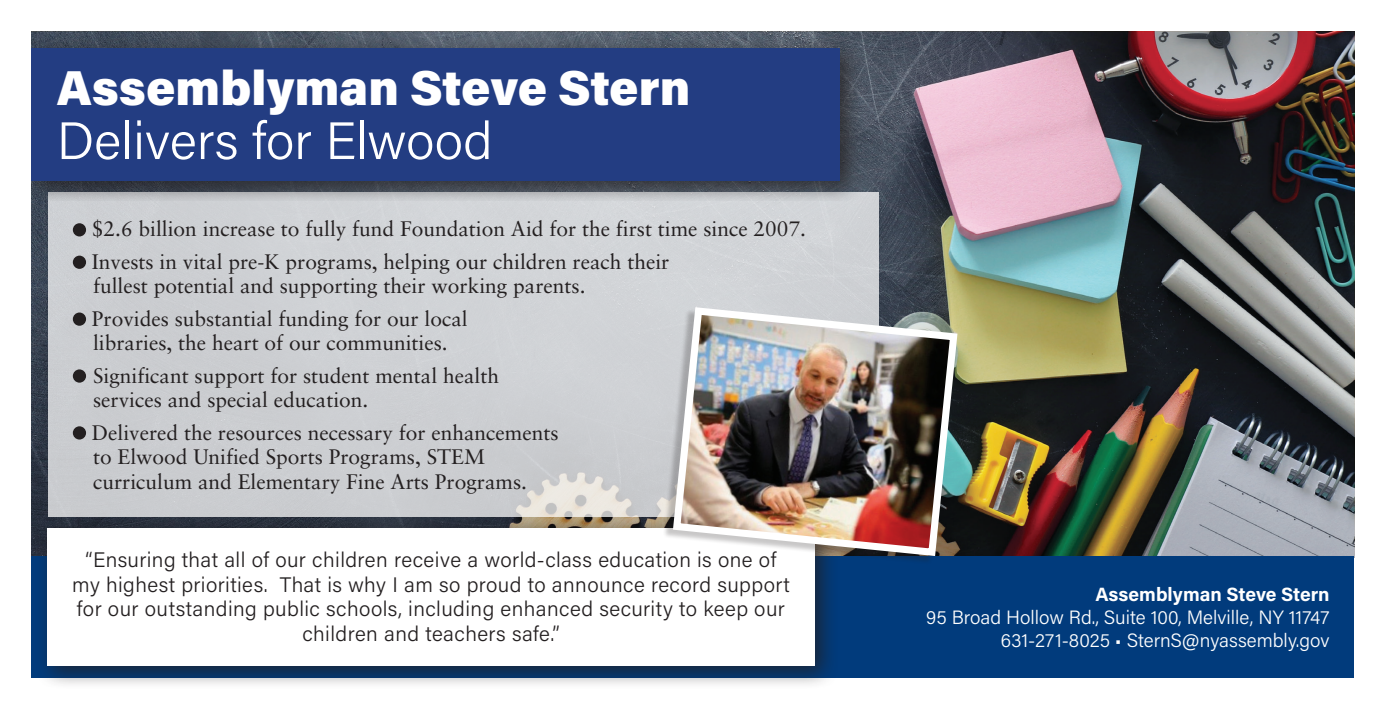
<style>
.page{position:relative;width:1386px;height:709px;background:#fff}
.page>*{position:absolute;margin:0;border:0;box-sizing:border-box;transform-origin:0 0}
.t1{font:300 52.5px "Acumin Pro";color:#fff}
.t2{font:900 49px "Acumin Pro";color:#fff}
.t3{font:21px/24.5px "Sabon LT Pro";color:#231f20}
.t4{font:300 21px/24.5px "Acumin Pro";letter-spacing:.02em;color:#231f20;text-align:center}
.t5{font:300 19.25px/23.1px "Acumin Pro";color:#fff;text-align:right}
.s1{font-weight:700}
</style>
<div class="page">
<img style="left:32px;top:32px;width:1322px;height:524px">
<div style="left:48px;top:192px;width:830px;height:325px;background:#ced0d3"></div>
<div style="left:73px;top:223px;width:13px;height:13px;background:#231f20;border-radius:50%"></div>
<div style="left:73px;top:256px;width:13px;height:13px;background:#231f20;border-radius:50%"></div>
<div style="left:73px;top:312px;width:13px;height:14px;background:#231f20;border-radius:50%"></div>
<div style="left:73px;top:369px;width:13px;height:14px;background:#231f20;border-radius:50%"></div>
<div style="left:73px;top:426px;width:13px;height:13px;background:#231f20;border-radius:50%"></div>
<div style="left:32px;top:36px;width:833px;height:164px;background:#231f20;opacity:.75"></div>
<div style="left:32px;top:49px;width:808px;height:132px;background:#233d82"></div>
<div style="left:32px;top:556px;width:1322px;height:121px;background:#013b7c"></div>
<div style="left:35px;top:515px;width:805px;height:174px;background:#231f20;opacity:.75"></div>
<div style="left:47px;top:528px;width:768px;height:137px;background:#fff"></div>
<div style="left:663px;top:308px;width:292px;height:257px;background:#231f20;opacity:.25"></div>
<img style="left:669px;top:303px;width:292px;height:257px">
<p class="t2" style="left:57px;top:53px;width:635px">Assemblyman Steve Stern</p>
<p class="t1" style="left:57px;top:104px;width:437px">Delivers for Elwood</p>
<p class="t3" style="left:92px;top:216px;width:716px">$2.6 billion increase to fully fund Foundation Aid for the first time since 2007.</p>
<p class="t3" style="left:92px;top:249px;width:579px">Invests in vital pre-K programs, helping our children reach their fullest potential and supporting their working parents.</p>
<p class="t3" style="left:92px;top:306px;width:377px">Provides substantial funding for our local libraries, the heart of our communities.</p>
<p class="t3" style="left:93px;top:362px;width:408px">Significant support for student mental health services and special education.</p>
<p class="t3" style="left:92px;top:419px;width:468px">Delivered the resources necessary for enhancements to Elwood Unified Sports Programs, STEM curriculum and Elementary Fine Arts Programs.</p>
<p class="t4" style="left:72px;top:547px;width:719px">“Ensuring that all of our children receive a world-class education is one of my highest priorities. That is why I am so proud to announce record support for our outstanding public schools, including enhanced security to keep our children and teachers safe.”</p>
<p class="t5" style="left:926px;top:582px;width:405px"><span class="s1">Assemblyman Steve Stern<br></span>95 Broad Hollow Rd., Suite 100, Melville, NY 11747<br>631-271-8025 • SternS@nyassembly.gov</p>
</div>
